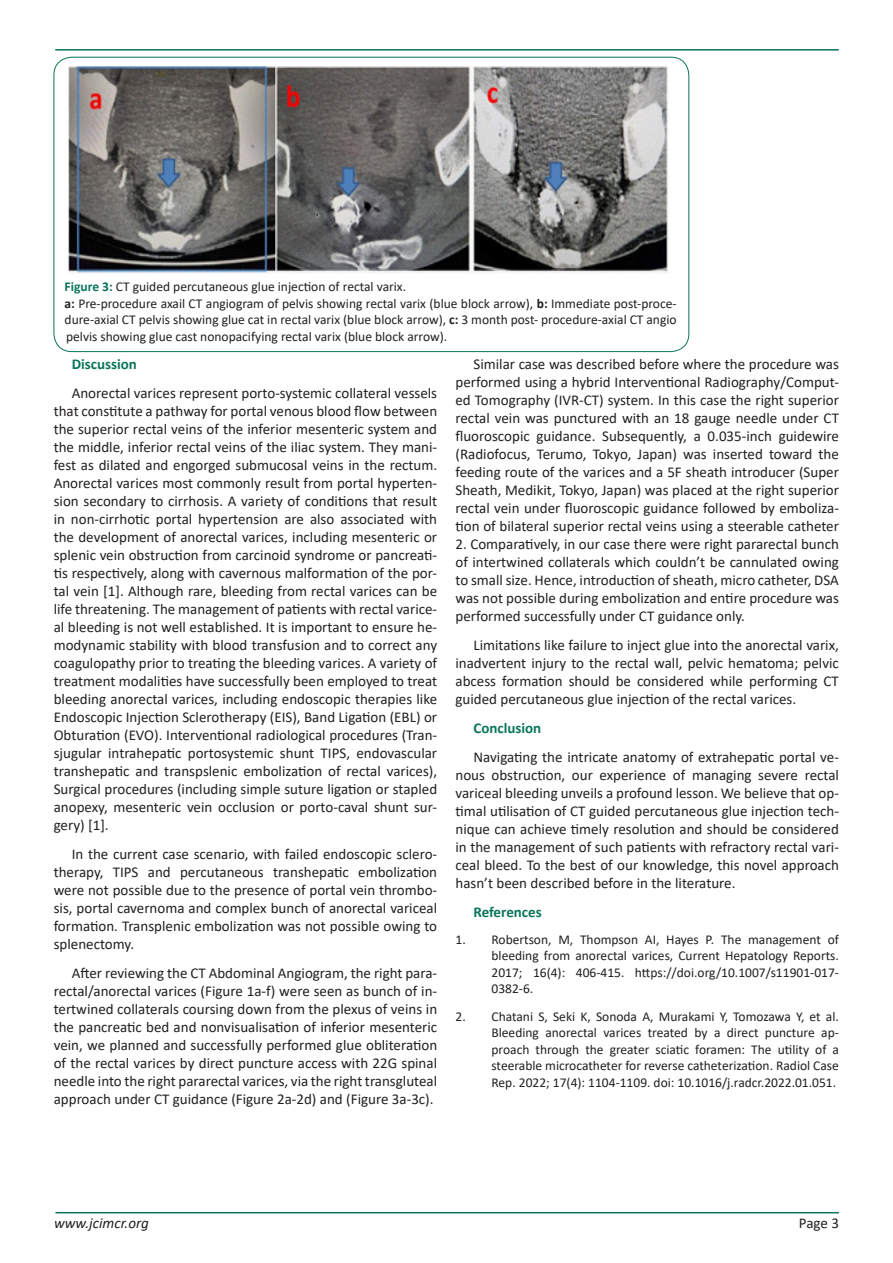
<style>
.page{position:relative;width:893px;height:1263px;background:#fff}
.page>*{position:absolute;margin:0;border:0;box-sizing:border-box;transform-origin:0 0}
.t1{font:15px/18px "Calibri";color:#231f20;text-align:justify}
.t2{font:700 15px "Calibri";color:#0a755b}
.t3{font:italic 15px "Calibri";color:#231f20}
.t4{font:13.5px/16.5px "Calibri";color:#231f20;text-align:justify}
.s1{font-weight:700;color:#0a755b}
.s2{font-weight:700}
</style>
<div class="page">
<hr style="left:55px;top:1212px;width:784px;height:1px;background:#0a755b">
<hr style="left:55px;top:49px;width:784px;height:2px;background:#0a755b">
<img style="left:69px;top:66px;width:599px;height:208px">
<p class="t4" style="left:65px;top:278px;width:343px"><span class="s1">Figure 3:</span> CT guided percutaneous glue injection of rectal varix.</p>
<p class="t4" style="left:65px;top:294px;width:613px"><span class="s2">a:</span> Pre-procedure axail CT angiogram of pelvis showing rectal varix (blue block arrow), <span class="s2">b:</span> Immediate post-proce&shy;dure-axial CT pelvis showing glue cat in rectal varix (blue block arrow), <span class="s2">c:</span> 3 month post- procedure-axial CT angio pelvis showing glue cast nonopacifying rectal varix (blue block arrow).</p>
<p class="t2" style="left:72px;top:354px;width:67px">Discussion</p>
<p class="t1" style="left:54px;top:384px;width:385px;text-indent:18px">Anorectal varices represent porto-systemic collateral vessels that constitute a pathway for portal venous blood flow between the superior rectal veins of the inferior mesenteric system and the middle, inferior rectal veins of the iliac system. They mani&shy;fest as dilated and engorged submucosal veins in the rectum.<br>Anorectal varices most commonly result from portal hyperten&shy;sion secondary to cirrhosis. A variety of conditions that result in non-cirrhotic portal hypertension are also associated with the development of anorectal varices, including mesenteric or splenic vein obstruction from carcinoid syndrome or pancreati&shy;tis respectively, along with cavernous malformation of the por&shy;tal vein [1]. Although rare, bleeding from rectal varices can be life threatening. The management of patients with rectal varice&shy;al bleeding is not well established. It is important to ensure he&shy;modynamic stability with blood transfusion and to correct any coagulopathy prior to treating the bleeding varices. A variety of treatment modalities have successfully been employed to treat bleeding anorectal varices, including endoscopic therapies like Endoscopic Injection Sclerotherapy (EIS), Band Ligation (EBL) or Obturation (EVO). Interventional radiological procedures (Tran&shy;sjugular intrahepatic portosystemic shunt TIPS, endovascular transhepatic and transpslenic embolization of rectal varices), Surgical procedures (including simple suture ligation or stapled anopexy, mesenteric vein occlusion or porto-caval shunt sur&shy;gery) [1].</p>
<p class="t1" style="left:54px;top:844px;width:385px;text-indent:18px">In the current case scenario, with failed endoscopic sclero&shy;therapy, TIPS and percutaneous transhepatic embolization were not possible due to the presence of portal vein thrombo&shy;sis, portal cavernoma and complex bunch of anorectal variceal formation. Transplenic embolization was not possible owing to splenectomy.</p>
<p class="t1" style="left:54px;top:963px;width:385px;text-indent:18px">After reviewing the CT Abdominal Angiogram, the right para&shy;rectal/anorectal varices (Figure 1a-f) were seen as bunch of in&shy;tertwined collaterals coursing down from the plexus of veins in the pancreatic bed and nonvisualisation of inferior mesenteric vein, we planned and successfully performed glue obliteration of the rectal varices by direct puncture access with 22G spinal needle into the right pararectal varices, via the right transgluteal approach under CT guidance (Figure 2a-2d) and (Figure 3a-3c).</p>
<p class="t1" style="left:455px;top:355px;width:385px;text-indent:18px">Similar case was described before where the procedure was performed using a hybrid Interventional Radiography/Comput&shy;ed Tomography (IVR-CT) system. In this case the right superior rectal vein was punctured with an 18 gauge needle under CT fluoroscopic guidance. Subsequently, a 0.035-inch guidewire (Radiofocus, Terumo, Tokyo, Japan) was inserted toward the feeding route of the varices and a 5F sheath introducer (Super Sheath, Medikit, Tokyo, Japan) was placed at the right superior rectal vein under fluoroscopic guidance followed by emboliza&shy;tion of bilateral superior rectal veins using a steerable catheter</p>
<p class="t1" style="left:455px;top:535px;width:385px">2. Comparatively, in our case there were right pararectal bunch of intertwined collaterals which couldn’t be cannulated owing to small size. Hence, introduction of sheath, micro catheter, DSA was not possible during embolization and entire procedure was performed successfully under CT guidance only.</p>
<p class="t1" style="left:455px;top:636px;width:385px;text-indent:18px">Limitations like failure to inject glue into the anorectal varix, inadvertent injury to the rectal wall, pelvic hematoma; pelvic abcess formation should be considered while performing CT guided percutaneous glue injection of the rectal varices.</p>
<p class="t2" style="left:473px;top:717px;width:69px">Conclusion</p>
<p class="t1" style="left:455px;top:747px;width:385px;text-indent:18px">Navigating the intricate anatomy of extrahepatic portal ve&shy;nous obstruction, our experience of managing severe rectal variceal bleeding unveils a profound lesson. We believe that op&shy;timal utilisation of CT guided percutaneous glue injection tech&shy;nique can achieve timely resolution and should be considered in the management of such patients with refractory rectal vari&shy;ceal bleed. To the best of our knowledge, this novel approach hasn’t been described before in the literature.</p>
<p class="t2" style="left:473px;top:901px;width:70px">References</p>
<p class="t4" style="left:491px;top:931px;width:349px;text-indent:-36px">1. Robertson, M, Thompson AI, Hayes P. The management of bleeding from anorectal varices, Current Hepatology Reports.<br>2017; 16(4): 406-415. https://doi.org/10.1007/s11901-017- 0382-6.</p>
<p class="t4" style="left:491px;top:1007px;width:349px;text-indent:-36px">2. Chatani S, Seki K, Sonoda A, Murakami Y, Tomozawa Y, et al.<br>Bleeding anorectal varices treated by a direct puncture ap&shy;proach through the greater sciatic foramen: The utility of a steerable microcatheter for reverse catheterization. Radiol Case Rep. 2022; 17(4): 1104-1109. doi: 10.1016/j.radcr.2022.01.051.</p>
<p class="t3" style="left:54px;top:1212px;width:96px">www.jcimcr.org</p>
<p class="t1" style="left:799px;top:1213px;width:42px">Page 3</p>
</div>
